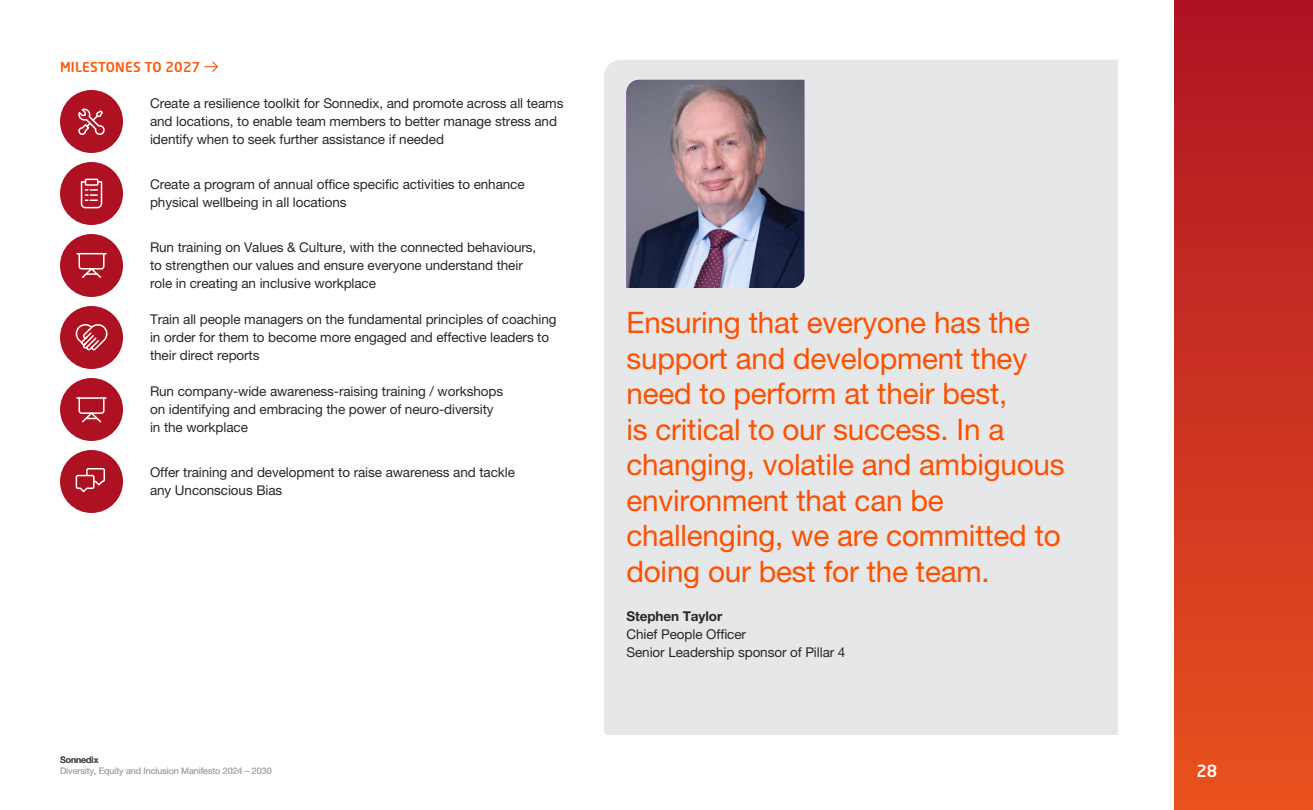
<style>
.page{position:relative;width:1313px;height:810px;background:#fff}
.page>*{position:absolute;margin:0;border:0;box-sizing:border-box;transform-origin:0 0}
.t1{font:29.62px/35.5px "Helvetica Neue LT Pro";letter-spacing:-.005em;color:#fe5000}
.t2{font:500 16.5px "Neo Sans W1 G";color:#fff}
.t3{font:13.5px/18px "Helvetica Neue LT Pro";letter-spacing:-.005em;color:#282827}
.t4{font:500 13.5px "Neo Sans W1 G";letter-spacing:.02em;color:#fe590d}
.t5{font:700 13.5px "Helvetica Neue LT Pro";letter-spacing:-.005em;color:#282827}
.t6{font:9px "Helvetica Neue LT Pro";letter-spacing:-.005em;color:#abadb0}
.t7{font:500 9px "Helvetica Neue LT Pro";letter-spacing:-.005em;color:#4a494b}
</style>
<div class="page">
<div style="left:60px;top:90px;width:63px;height:63px;background:#ae1122;border-radius:50%"></div>
<div style="left:60px;top:162px;width:63px;height:63px;background:#ae1122;border-radius:50%"></div>
<div style="left:60px;top:234px;width:63px;height:63px;background:#ae1122;border-radius:50%"></div>
<div style="left:60px;top:306px;width:63px;height:63px;background:#ae1122;border-radius:50%"></div>
<div style="left:60px;top:378px;width:63px;height:63px;background:#ae1122;border-radius:50%"></div>
<div style="left:60px;top:450px;width:63px;height:63px;background:#ae1122;border-radius:50%"></div>
<svg style="left:78px;top:108px;width:27px;height:27px"></svg>
<div style="left:85px;top:179px;width:14px;height:7px;border:2px solid #fff"></div>
<svg style="left:80px;top:180px;width:23px;height:29px"></svg>
<svg style="left:76px;top:252px;width:31px;height:26px"></svg>
<svg style="left:76px;top:397px;width:31px;height:26px"></svg>
<div style="left:604px;top:60px;width:514px;height:675px;background:#e6e7e8"></div>
<img style="left:626px;top:80px;width:178px;height:208px">
<svg style="left:205px;top:61px;width:13px;height:11px"></svg>
<svg style="left:75px;top:468px;width:30px;height:25px"></svg>
<svg style="left:75px;top:324px;width:33px;height:27px"></svg>
<div style="left:1174px;top:0;width:138px;height:810px;background:linear-gradient(to bottom,#ae1323,#e9521f)"></div>
<p class="t4" style="left:60px;top:58px;width:142px">MILESTONES TO 2027</p>
<p class="t3" style="left:150px;top:94px;width:415px">Create a resilience toolkit for Sonnedix, and promote across all teams and locations, to enable team members to better manage stress and identify when to seek further assistance if needed</p>
<p class="t3" style="left:150px;top:175px;width:376px">Create a program of annual office specific activities to enhance physical wellbeing in all locations</p>
<p class="t3" style="left:150px;top:238px;width:388px">Run training on Values &amp; Culture, with the connected behaviours, to strengthen our values and ensure everyone understand their role in creating an inclusive workplace</p>
<p class="t3" style="left:150px;top:310px;width:408px">Train all people managers on the fundamental principles of coaching in order for them to become more engaged and effective leaders to their direct reports</p>
<p class="t3" style="left:150px;top:382px;width:354px">Run company-wide awareness-raising training / workshops on identifying and embracing the power of neuro-diversity in the workplace</p>
<p class="t3" style="left:150px;top:463px;width:366px">Offer training and development to raise awareness and tackle any Unconscious Bias</p>
<p class="t7" style="left:60px;top:755px;width:40px">Sonnedix</p>
<p class="t6" style="left:60px;top:765px;width:213px">Diversity, Equity and Inclusion Manifesto 2024 – 2030</p>
<p class="t1" style="left:626px;top:304px;width:440px">Ensuring that everyone has the support and development they need to perform at their best,<br>is critical to our success. In a changing, volatile and ambiguous environment that can be challenging, we are committed to doing our best for the team.</p>
<p class="t5" style="left:626px;top:608px;width:97px">Stephen Taylor</p>
<p class="t3" style="left:626px;top:625px;width:220px">Chief People Officer<br>Senior Leadership sponsor of Pillar 4</p>
<p class="t2" style="left:1196px;top:760px;width:22px">28</p>
</div>
